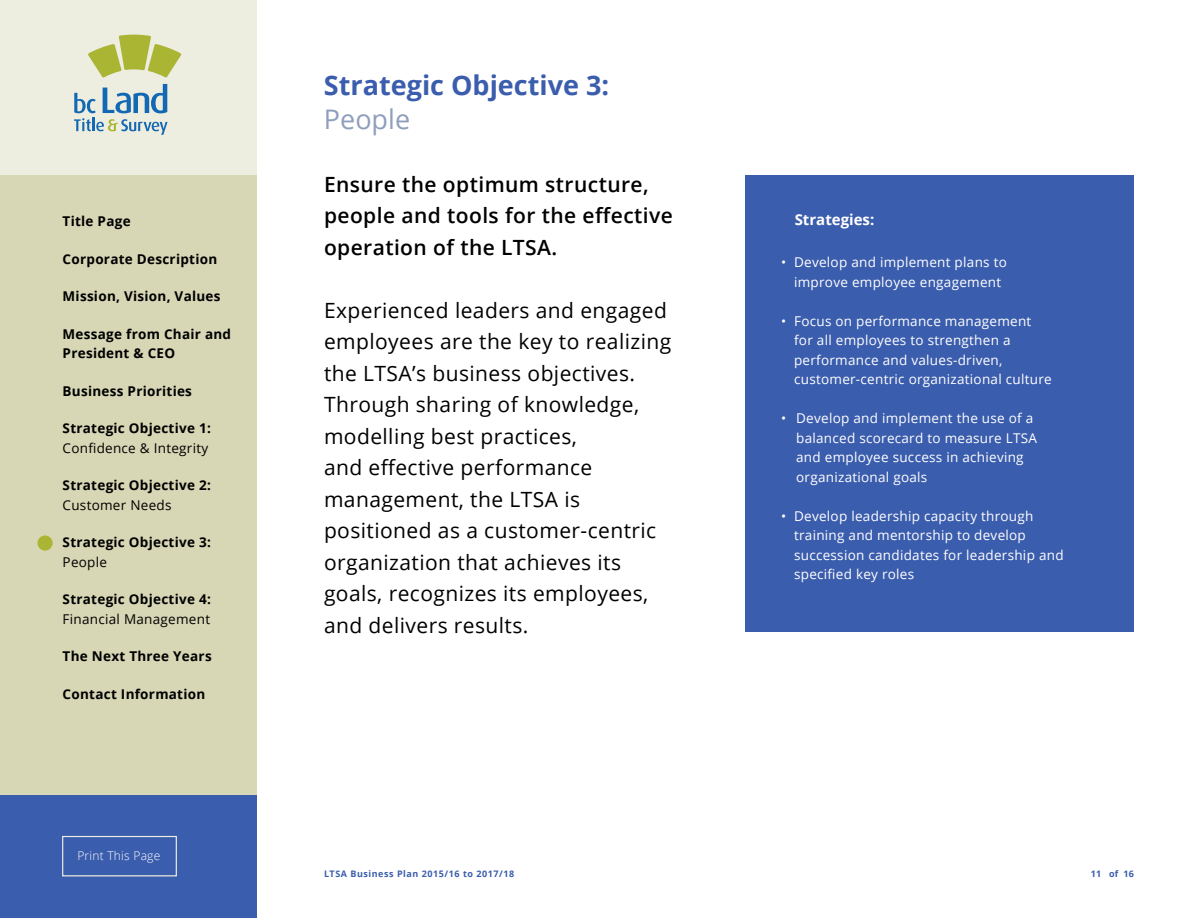
<style>
.page{position:relative;width:1188px;height:918px;background:#fff}
.page>*{position:absolute;margin:0;border:0;box-sizing:border-box;transform-origin:0 0}
.t1{font:700 27px "Open Sans";color:#3b5dad}
.t2{font:27px "Open Sans";color:#8f9ebc}
.t3{font:21px/31.5px "Open Sans";letter-spacing:.02em;color:#000}
.t4{font:600 21px/31.5px "Open Sans";letter-spacing:.02em;color:#000}
.t5{font:700 15px "Open Sans";color:#fff}
.t6{font:13.5px/19.5px "Open Sans";letter-spacing:.02em;color:#fff}
.t7{font:700 13.5px/19.5px "Open Sans";letter-spacing:.02em;color:#000}
.t8{font:13.5px "Open Sans";letter-spacing:.02em;color:#000}
.t9{font:300 12px "Open Sans";letter-spacing:.02em;color:#fff}
.t10{font:700 9px "Open Sans";letter-spacing:.06em;color:#3b5dad}
</style>
<div class="page">
<div style="left:0;top:0;width:257px;height:176px;background:#edede0"></div>
<div style="left:0;top:795px;width:257px;height:123px;background:#3b5dad"></div>
<div style="left:0;top:176px;width:256px;height:619px;background:#d7d6b5"></div>
<svg style="left:74px;top:84px;width:94px;height:51px"></svg>
<svg style="left:88px;top:35px;width:93px;height:43px"></svg>
<div style="left:62px;top:836px;width:115px;height:40px;border:1px solid #edede0"></div>
<div style="left:746px;top:176px;width:388px;height:456px;background:#3b5dad"></div>
<div style="left:38px;top:536px;width:15px;height:15px;background:#a9b533;border-radius:50%"></div>
<p class="t7" style="left:63px;top:211px;width:70px">Title Page</p>
<p class="t7" style="left:63px;top:249px;width:156px">Corporate Description</p>
<p class="t7" style="left:63px;top:286px;width:159px">Mission, Vision, Values</p>
<p class="t7" style="left:63px;top:324px;width:170px">Message from Chair and<br>President &amp; CEO</p>
<p class="t7" style="left:63px;top:381px;width:131px">Business Priorities</p>
<p class="t7" style="left:63px;top:418px;width:150px">Strategic Objective 1:</p>
<p class="t8" style="left:63px;top:439px;width:147px">Confidence &amp; Integrity</p>
<p class="t7" style="left:63px;top:475px;width:150px">Strategic Objective 2:</p>
<p class="t8" style="left:63px;top:496px;width:110px">Customer Needs</p>
<p class="t7" style="left:63px;top:532px;width:150px">Strategic Objective 3:</p>
<p class="t8" style="left:63px;top:553px;width:46px">People</p>
<p class="t7" style="left:63px;top:589px;width:150px">Strategic Objective 4:</p>
<p class="t8" style="left:63px;top:610px;width:149px">Financial Management</p>
<p class="t7" style="left:63px;top:646px;width:151px">The Next Three Years</p>
<p class="t7" style="left:63px;top:684px;width:144px">Contact Information</p>
<p class="t9" style="left:77px;top:848px;width:85px">Print This Page</p>
<h1 class="t1" style="left:324px;top:66px;width:287px">Strategic Objective 3:</h1>
<h1 class="t2" style="left:324px;top:101px;width:88px">People</h1>
<h2 class="t4" style="left:324px;top:168px;width:350px">Ensure the optimum structure, people and tools for the effective operation of the LTSA.</h2>
<p class="t3" style="left:324px;top:294px;width:349px">Experienced leaders and engaged employees are the key to realizing the LTSA’s business objectives.<br>Through sharing of knowledge, modelling best practices,<br>and effective performance management, the LTSA is positioned as a customer-centric organization that achieves its goals, recognizes its employees, and delivers results.</p>
<p class="t5" style="left:795px;top:209px;width:81px">Strategies:</p>
<p class="t6" style="left:781px;top:252px;width:227px;text-align:center">• Develop and implement plans to improve employee engagement</p>
<p class="t6" style="left:794px;top:311px;width:259px;text-indent:-13px">• Focus on performance management for all employees to strengthen a performance and values-driven, customer-centric organizational culture</p>
<p class="t6" style="left:796px;top:408px;width:242px;text-indent:-15px">• Develop and implement the use of a balanced scorecard to measure LTSA and employee success in achieving organizational goals</p>
<p class="t6" style="left:794px;top:506px;width:271px;text-indent:-13px">• Develop leadership capacity through training and mentorship to develop succession candidates for leadership and specified key roles</p>
<p class="t10" style="left:324px;top:868px;width:192px">LTSA Business Plan 2015/16 to 2017/18</p>
<p class="t10" style="left:1091px;top:868px;width:45px">11 of 16</p>
</div>
